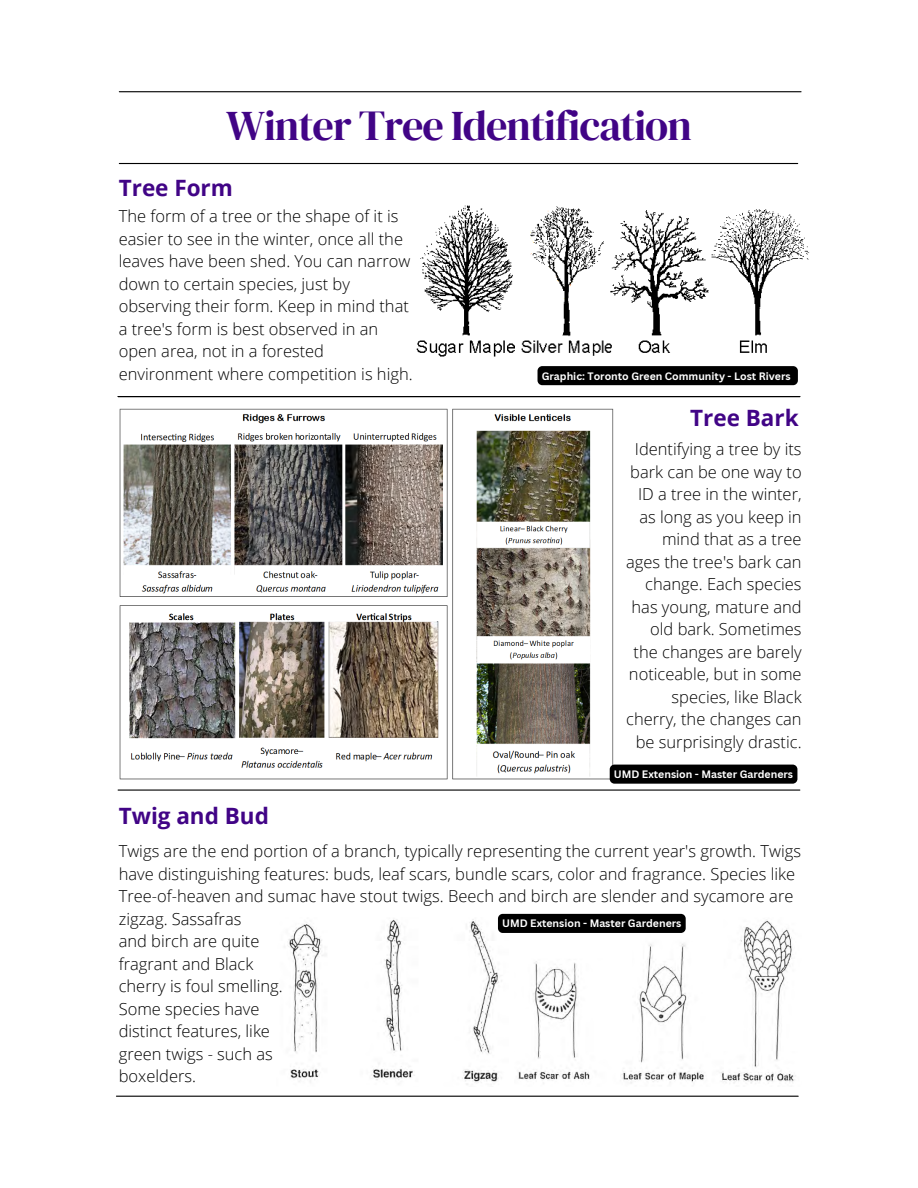
<style>
.page{position:relative;width:918px;height:1188px;background:#fff}
.page>*{position:absolute;margin:0;border:0;box-sizing:border-box;transform-origin:0 0}
.t1{font:42.3px "DM Serif Display";letter-spacing:-.025em;color:#410486}
.t2{font:700 22.5px "Open Sans";color:#410486}
.t3{font:300 16.5px/22.5px "Open Sans";color:#000}
.t4{font:700 10.5px "Canva Sans";color:#fff}
</style>
<div class="page">
<hr style="left:119px;top:91px;width:682px;height:1px;background:#000">
<hr style="left:116px;top:1096px;width:682px;height:1px;background:#000">
<hr style="left:119px;top:163px;width:679px;height:1px;background:#000">
<img style="left:417px;top:205px;width:393px;height:152px">
<hr style="left:118px;top:396px;width:682px;height:1px;background:#000">
<hr style="left:118px;top:790px;width:682px;height:1px;background:#000">
<img style="left:119px;top:408px;width:495px;height:372px">
<img style="left:518px;top:920px;width:278px;height:164px">
<img style="left:288px;top:919px;width:214px;height:166px">
<div style="left:610px;top:765px;width:187px;height:19px;background:#000;border-radius:5px"></div>
<div style="left:538px;top:366px;width:260px;height:19px;background:#000;border-radius:5px"></div>
<div style="left:498px;top:914px;width:188px;height:19px;background:#000;border-radius:5px"></div>
<h1 class="t1" style="left:226px;top:96px;width:467px">Winter Tree Identification</h1>
<h2 class="t2" style="left:119px;top:172px;width:116px">Tree Form</h2>
<p class="t3" style="left:119px;top:205px;width:295px">The form of a tree or the shape of it is easier to see in the winter, once all the leaves have been shed. You can narrow down to certain species, just by observing their form. Keep in mind that a tree's form is best observed in an open area, not in a forested environment where competition is high.</p>
<h2 class="t2" style="left:119px;top:800px;width:152px">Twig and Bud</h2>
<p class="t4" style="left:542px;top:368px;width:250px">Graphic: Toronto Green Community - Lost Rivers</p>
<h2 class="t2" style="left:690px;top:402px;width:110px">Tree Bark</h2>
<p class="t3" style="left:626px;top:437px;width:177px;text-align:right">Identifying a tree by its bark can be one way to<br>ID a tree in the winter, as long as you keep in mind that as a tree ages the tree's bark can change. Each species has young, mature and old bark. Sometimes the changes are barely noticeable, but in some species, like Black cherry, the changes can be surprisingly drastic.</p>
<p class="t4" style="left:614px;top:767px;width:181px">UMD Extension - Master Gardeners</p>
<p class="t3" style="left:119px;top:839px;width:684px">Twigs are the end portion of a branch, typically representing the current year's growth. Twigs have distinguishing features: buds, leaf scars, bundle scars, color and fragrance. Species like Tree-of-heaven and sumac have stout twigs. Beech and birch are slender and sycamore are zigzag. Sassafras<br>and birch are quite<br>fragrant and Black<br>cherry is foul smelling.<br>Some species have<br>distinct features, like<br>green twigs - such as<br>boxelders.</p>
<p class="t4" style="left:502px;top:916px;width:181px">UMD Extension - Master Gardeners</p>
</div>
